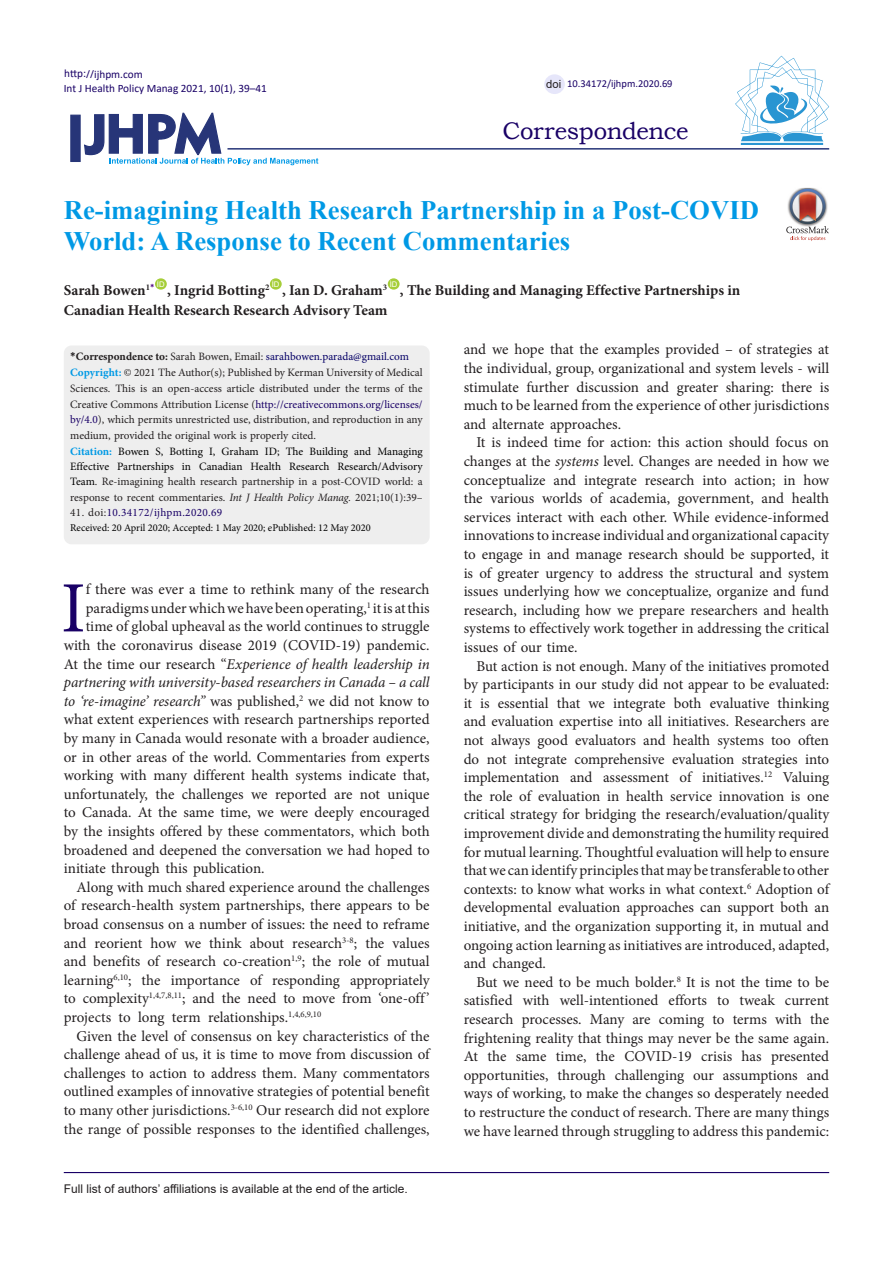
<style>
.page{position:relative;width:893px;height:1263px;background:#fff}
.page>*{position:absolute;margin:0;border:0;box-sizing:border-box;transform-origin:0 0}
.annotation_text{font:72.3px "Minion Pro";color:#190066}
.Default{font:700 26.7px/31.5px "Times New Roman";color:#0099e5}
.t1{font:24px "Bookman Old Style";letter-spacing:-.015em;color:#190066}
.annotation_text-2{font:15px/18.6px "Minion Pro";color:#231f20;text-align:justify}
.Default-2{font:700 15px "Minion Pro";color:#231f20}
.annotation_text-3{font:italic 15px "Minion Pro";letter-spacing:-.005em;color:#231f20}
.t2{font:12px "Arial";color:#231f20}
.t3{font:11.25px/15.8px "Minion Pro";letter-spacing:-.005em;color:#231f20;text-align:justify}
.Default-3{font:11.25px/15.3px "Minion Pro";color:#000;text-align:justify}
.t4{font:11.25px "Minion Pro";color:#050066}
.t5{font:11.25px "Calibri";color:#190066}
.Default-4{font:11.25px "Minion Pro";letter-spacing:.03em;color:#190066}
.t6{font:11.25px "Arial";color:#231f20}
.t7{font:10.5px "Calibri";color:#190066}
.Default-5{font:10.35px "Minion Pro";color:#000}
.t8{font:7.8px "Arial";color:#fff}
.s1{font-family:"Calibri";font-weight:700;color:#231f20}
.s2{font-weight:700;color:#231f20}
.s3{color:#231f20}
.s4{font-weight:700;color:#0099e5}
.s5{color:#190066}
.s6{font-style:italic;color:#231f20}
.s7{color:#222}
.s8{font-style:normal}
.s9{font-style:italic}
</style>
<div class="page">
<svg style="left:84px;top:112px;width:234px;height:53px"></svg>
<div style="left:70px;top:115px;width:11px;height:47px;background:#273578;border:1px solid #273578"></div>
<div style="left:155px;top:278px;width:12px;height:12px;background:#a6ce39;border-radius:50%"></div>
<div style="left:270px;top:278px;width:12px;height:12px;background:#a6ce39;border-radius:50%"></div>
<div style="left:388px;top:278px;width:12px;height:12px;background:#a6ce39;border-radius:50%"></div>
<hr style="left:227px;top:148px;width:602px;height:2px;background:#273578">
<hr style="left:64px;top:1172px;width:765px;height:1px;background:#190066">
<hr style="left:741px;top:143px;width:82px;height:2px;background:#2995d2">
<svg style="left:735px;top:56px;width:94px;height:85px"></svg>
<div style="left:544px;top:74px;width:21px;height:20px;background:#e6e6fa;border-radius:50%"></div>
<img style="left:798px;top:188px;width:18px;height:1px">
<svg style="left:786px;top:189px;width:43px;height:52px"></svg>
<div style="left:64px;top:345px;width:366px;height:199px;background:#eee;border-radius:8px"></div>
<p class="t5" style="left:64px;top:66px;width:80px">http://ijhpm.com</p>
<p class="t5" style="left:64px;top:81px;width:204px">Int J Health Policy Manag 2021, 10(1), 39–41</p>
<p class="t6" style="left:546px;top:76px;width:17px">doi</p>
<p class="t7" style="left:567px;top:76px;width:107px">10.34172/ijhpm.2020.69</p>
<p class="t1" style="left:502px;top:115px;width:188px">Correspondence</p>
<p class="Default" style="left:64px;top:193px;width:697px">Re-imagining Health Research Partnership in a Post-COVID<br>World: A Response to Recent Commentaries</p>
<p class="Default-2" style="left:64px;top:280px;width:92px">Sarah Bowen<sup>1</sup><sup>*</sup></p>
<p class="t8" style="left:157px;top:279px;width:9px">ID</p>
<p class="t8" style="left:272px;top:279px;width:9px">ID</p>
<p class="t8" style="left:390px;top:279px;width:9px">ID</p>
<p class="Default-2" style="left:167px;top:280px;width:104px">, Ingrid Botting<sup>2</sup></p>
<p class="Default-2" style="left:282px;top:280px;width:107px">, Ian D. Graham<sup>3</sup></p>
<p class="Default-2" style="left:400px;top:280px;width:342px">, The Building and Managing Effective Partnerships in</p>
<p class="Default-2" style="left:64px;top:299px;width:325px">Canadian Health Research Research Advisory Team</p>
<p class="t4" style="left:70px;top:349px;width:340px"><span class="s1">*</span><span class="s2">Correspondence to:</span> <span class="s3">Sarah Bowen, Email:</span> sarahbowen.parada@gmail.com</p>
<p class="t3" style="left:70px;top:365px;width:354px"><span class="s4">Copyright:</span> © 2021 The Author(s); Published by Kerman University of Medical Sciences. This is an open-access article distributed under the terms of the Creative Commons Attribution License (<span class="s5">http://creativecommons.org/licenses/ by/4.0</span>), which permits unrestricted use, distribution, and reproduction in any medium, provided the original work is properly cited.</p>
<p class="Default-3" style="left:70px;top:444px;width:354px"><span class="s4">Citation:</span> Bowen S, Botting I, Graham ID; The Building and Managing Effective Partnerships in Canadian Health Research Research/Advisory Team<span class="s3">. Re-imagining health research partnership in a post-COVID world: a response to recent commentaries.</span> <span class="s6">Int J Health Policy Manag.</span> <span class="s3">2021;10(1):39–</span></p>
<p class="Default-4" style="left:70px;top:505px;width:154px"><span class="s3">41. doi:</span>10.34172/ijhpm.2020.69</p>
<p class="Default-5" style="left:70px;top:521px;width:302px">Received: 20 April 2020; Accepted: 1 May 2020; ePublished: 12 May 2020</p>
<p class="annotation_text" style="left:61px;top:560px;width:26px">I</p>
<p class="annotation_text-2" style="left:86px;top:580px;width:345px">f there was ever a time to rethink many of the research</p>
<p class="annotation_text-2" style="left:86px;top:599px;width:345px">paradigms under which we have been operating<span class="s7">,</span><sup>1</sup> it is at this</p>
<p class="annotation_text-2" style="left:86px;top:617px;width:345px">time of global upheaval as the world continues to struggle</p>
<p class="annotation_text-2" style="left:64px;top:636px;width:367px">with the coronavirus disease 2019 (COVID-19) pandemic.</p>
<p class="annotation_text-3" style="left:64px;top:654px;width:367px"><span class="s8">At the time our research “</span>Experience of health leadership in</p>
<p class="annotation_text-3" style="left:64px;top:672px;width:367px">partnering with university-based researchers in Canada – a call</p>
<p class="annotation_text-2" style="left:64px;top:692px;width:367px"><span class="s9">to ‘re-imagine’ research”</span> was published,<sup>2</sup> we did not know to</p>
<p class="annotation_text-2" style="left:64px;top:710px;width:367px">what extent experiences with research partnerships reported</p>
<p class="annotation_text-2" style="left:64px;top:729px;width:367px">by many in Canada would resonate with a broader audience,</p>
<p class="annotation_text-2" style="left:64px;top:748px;width:367px">or in other areas of the world. Commentaries from experts</p>
<p class="annotation_text-2" style="left:64px;top:766px;width:367px">working with many different health systems indicate that,</p>
<p class="annotation_text-2" style="left:64px;top:785px;width:367px">unfortunately, the challenges we reported are not unique</p>
<p class="annotation_text-2" style="left:64px;top:803px;width:367px">to Canada. At the same time, we were deeply encouraged</p>
<p class="annotation_text-2" style="left:64px;top:822px;width:367px">by the insights offered by these commentators, which both</p>
<p class="annotation_text-2" style="left:64px;top:841px;width:367px">broadened and deepened the conversation we had hoped to</p>
<p class="annotation_text-2" style="left:64px;top:859px;width:202px">initiate through this publication.</p>
<p class="annotation_text-2" style="left:64px;top:878px;width:367px;text-indent:13px">Along with much shared experience around the challenges of research-health system partnerships, there appears to be broad consensus on a number of issues: the need to reframe and reorient how we think about research<sup>3-8</sup>; the values and benefits of research co-creation<sup>1,9</sup>; the role of mutual learning<sup>6,10</sup>; the importance of responding appropriately to complexity<sup>1,4,7,8,11</sup>; and the need to move from ‘one-off ’ projects to long term relationships.<sup>1,4,6,9,10</sup></p>
<p class="annotation_text-2" style="left:64px;top:1027px;width:367px;text-indent:13px">Given the level of consensus on key characteristics of the challenge ahead of us, it is time to move from discussion of challenges to action to address them. Many commentators outlined examples of innovative strategies of potential benefit to many other jurisdictions.<sup>3-6,10</sup> Our research did not explore the range of possible responses to the identified challenges,</p>
<p class="t2" style="left:64px;top:1180px;width:346px">Full list of authors’ affiliations is available at the end of the article.</p>
<p class="annotation_text-2" style="left:464px;top:340px;width:367px">and we hope that the examples provided – of strategies at the individual, group, organizational and system levels - will stimulate further discussion and greater sharing: there is much to be learned from the experience of other jurisdictions and alternate approaches.</p>
<p class="annotation_text-2" style="left:464px;top:433px;width:367px;text-indent:13px">It is indeed time for action: this action should focus on changes at the <span class="s9">systems</span> level. Changes are needed in how we conceptualize and integrate research into action; in how the various worlds of academia, government, and health services interact with each other. While evidence-informed innovations to increase individual and organizational capacity to engage in and manage research should be supported, it is of greater urgency to address the structural and system issues underlying how we conceptualize, organize and fund research, including how we prepare researchers and health systems to effectively work together in addressing the critical issues of our time.</p>
<p class="annotation_text-2" style="left:464px;top:656px;width:367px;text-indent:13px">But action is not enough. Many of the initiatives promoted by participants in our study did not appear to be evaluated: it is essential that we integrate both evaluative thinking and evaluation expertise into all initiatives. Researchers are not always good evaluators and health systems too often do not integrate comprehensive evaluation strategies into implementation and assessment of initiatives.<sup>12</sup> Valuing the role of evaluation in health service innovation is one critical strategy for bridging the research/evaluation/quality improvement divide and demonstrating the humility required for mutual learning. Thoughtful evaluation will help to ensure that we can identify principles that may be transferable to other contexts: to know what works in what context.<sup>6</sup> Adoption of developmental evaluation approaches can support both an initiative, and the organization supporting it, in mutual and ongoing action learning as initiatives are introduced, adapted, and changed.</p>
<p class="annotation_text-2" style="left:464px;top:973px;width:367px;text-indent:13px">But we need to be much bolder.<sup>8</sup> It is not the time to be satisfied with well-intentioned efforts to tweak current research processes. Many are coming to terms with the frightening reality that things may never be the same again.<br>At the same time, the COVID-19 crisis has presented opportunities, through challenging our assumptions and ways of working, to make the changes so desperately needed to restructure the conduct of research. There are many things we have learned through struggling to address this pandemic:</p>
</div>
